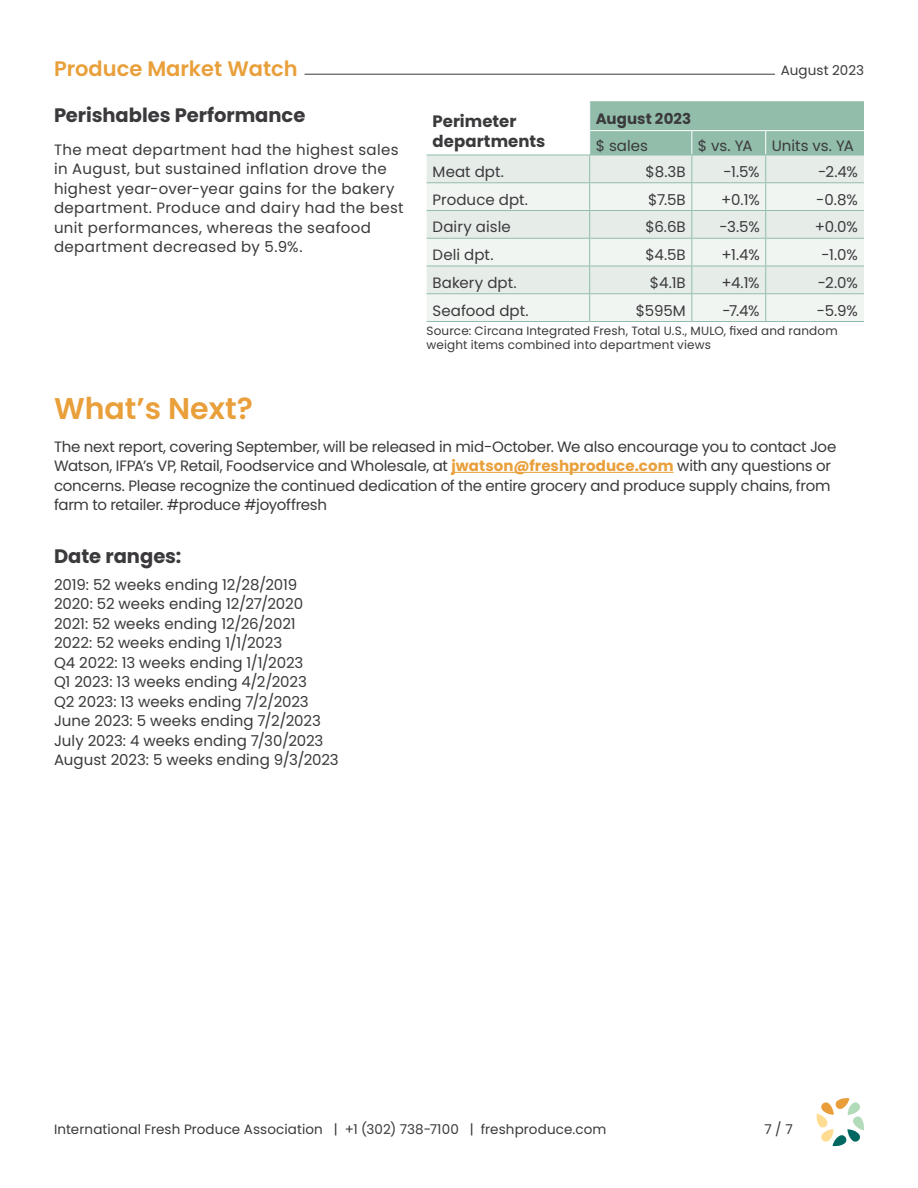
<style>
.page{position:relative;width:918px;height:1188px;background:#fff}
.page>*{position:absolute;margin:0;border:0;box-sizing:border-box;transform-origin:0 0}
.disclaimer{font:600 30px "Poppins";color:#e99f3a}
.t1{font:600 21px "Poppins";color:#e99f3a}
.Body{font:700 19.5px "Poppins";color:#3b393c}
.Table_Header{font:700 16.5px/19.5px "Poppins";letter-spacing:.005em;color:#3b393c}
.Body-2{font:15px/19.5px "Poppins";letter-spacing:-.005em;color:#3b393c}
.body_two_col{font:15px/19.5px "Poppins";letter-spacing:-.005em;color:#3b393c}
.Body-3{font:15px/19.5px "Poppins";letter-spacing:.025em;color:#3b393c}
.Body-4{font:700 15px "Poppins";letter-spacing:.005em;color:#3b393c}
.t2{font:13.5px "Poppins";letter-spacing:.01em;color:#3b393c}
.Body-5{font:12px/13.5px "Poppins";letter-spacing:.015em;color:#3b393c}
.s1{font-weight:700;color:#e99f3a}
</style>
<div class="page">
<svg style="left:817px;top:1098px;width:47px;height:48px"></svg>
<hr style="left:305px;top:74px;width:470px;height:1px;background:#3b393c">
<hr style="left:451px;top:472px;width:223px;height:1px;background:#e99f3a">
<div style="left:427px;top:156px;width:162px;height:26px;background:#e6ede9"></div>
<svg style="left:427px;top:183px;width:162px;height:138px;fill:#f1f5f2"></svg>
<hr style="left:427px;top:155px;width:163px;height:1px;background:#91bdaa">
<hr style="left:427px;top:210px;width:163px;height:1px;background:#91bdaa">
<hr style="left:427px;top:182px;width:163px;height:1px;background:#91bdaa">
<hr style="left:427px;top:238px;width:163px;height:1px;background:#91bdaa">
<hr style="left:427px;top:266px;width:163px;height:1px;background:#91bdaa">
<hr style="left:427px;top:293px;width:163px;height:1px;background:#91bdaa">
<svg style="left:589px;top:101px;width:275px;height:220px"></svg>
<hr style="left:766px;top:293px;width:98px;height:1px;background:#91bdaa">
<hr style="left:427px;top:321px;width:163px;height:1px;background:#91bdaa">
<hr style="left:590px;top:321px;width:102px;height:1px;background:#91bdaa">
<hr style="left:692px;top:321px;width:74px;height:1px;background:#91bdaa">
<hr style="left:766px;top:321px;width:98px;height:1px;background:#91bdaa">
<h2 class="t1" style="left:54px;top:57px;width:245px">Produce Market Watch</h2>
<p class="t2" style="left:781px;top:63px;width:85px">August 2023</p>
<p class="Body" style="left:54px;top:104px;width:253px">Perishables Performance</p>
<p class="Body-3" style="left:54px;top:140px;width:351px">The meat department had the highest sales in August, but sustained inflation drove the highest year-over-year gains for the bakery department. Produce and dairy had the best unit performances, whereas the seafood department decreased by 5.9%.</p>
<p class="Table_Header" style="left:433px;top:112px;width:114px">Perimeter departments</p>
<p class="Body-4" style="left:596px;top:110px;width:97px">August 2023</p>
<p class="Body-2" style="left:596px;top:136px;width:54px">$ sales</p>
<p class="Body-2" style="left:698px;top:136px;width:56px">$ vs. YA</p>
<p class="Body-2" style="left:772px;top:136px;width:84px">Units vs. YA</p>
<p class="Body-2" style="left:433px;top:162px;width:73px">Meat dpt.</p>
<p class="Body-2" style="left:646px;top:162px;width:42px">$8.3B</p>
<p class="Body-2" style="left:723px;top:162px;width:38px">-1.5%</p>
<p class="Body-2" style="left:818px;top:162px;width:41px">-2.4%</p>
<p class="Body-2" style="left:433px;top:190px;width:97px">Produce dpt.</p>
<p class="Body-2" style="left:648px;top:190px;width:39px">$7.5B</p>
<p class="Body-2" style="left:721px;top:190px;width:40px">+0.1%</p>
<p class="Body-2" style="left:816px;top:190px;width:43px">-0.8%</p>
<p class="Body-2" style="left:433px;top:217px;width:80px">Dairy aisle</p>
<p class="Body-2" style="left:645px;top:217px;width:42px">$6.6B</p>
<p class="Body-2" style="left:720px;top:217px;width:42px">-3.5%</p>
<p class="Body-2" style="left:815px;top:217px;width:45px">+0.0%</p>
<p class="Body-2" style="left:433px;top:245px;width:62px">Deli dpt.</p>
<p class="Body-2" style="left:645px;top:245px;width:42px">$4.5B</p>
<p class="Body-2" style="left:722px;top:245px;width:40px">+1.4%</p>
<p class="Body-2" style="left:821px;top:245px;width:38px">-1.0%</p>
<p class="Body-2" style="left:433px;top:273px;width:86px">Bakery dpt.</p>
<p class="Body-2" style="left:650px;top:273px;width:37px">$4.1B</p>
<p class="Body-2" style="left:721px;top:273px;width:40px">+4.1%</p>
<p class="Body-2" style="left:818px;top:273px;width:42px">-2.0%</p>
<p class="Body-2" style="left:433px;top:301px;width:98px">Seafood dpt.</p>
<p class="Body-2" style="left:636px;top:301px;width:51px">$595M</p>
<p class="Body-2" style="left:723px;top:301px;width:39px">-7.4%</p>
<p class="Body-2" style="left:817px;top:301px;width:43px">-5.9%</p>
<p class="Body-5" style="left:427px;top:324px;width:413px">Source: Circana Integrated Fresh, Total U.S., MULO, fixed and random weight items combined into department views</p>
<p class="disclaimer" style="left:54px;top:391px;width:200px">What’s Next?</p>
<p class="Body-2" style="left:54px;top:437px;width:784px">The next report, covering September, will be released in mid-October. We also encourage you to contact Joe Watson, IFPA’s VP, Retail, Foodservice and Wholesale, at <span class="s1">jwatson@freshproduce.com</span> with any questions or concerns. Please recognize the continued dedication of the entire grocery and produce supply chains, from farm to retailer. #produce #joyoffresh</p>
<h3 class="Body" style="left:54px;top:545px;width:129px">Date ranges:</h3>
<p class="body_two_col" style="left:54px;top:575px;width:286px">2019: 52 weeks ending 12/28/2019<br>2020: 52 weeks ending 12/27/2020<br>2021: 52 weeks ending 12/26/2021<br>2022: 52 weeks ending 1/1/2023<br>Q4 2022: 13 weeks ending 1/1/2023<br>Q1 2023: 13 weeks ending 4/2/2023<br>Q2 2023: 13 weeks ending 7/2/2023<br>June 2023: 5 weeks ending 7/2/2023<br>July 2023: 4 weeks ending 7/30/2023<br>August 2023: 5 weeks ending 9/3/2023</p>
<p class="t2" style="left:54px;top:1121px;width:554px">International Fresh Produce Association | +1 (302) 738-7100 | freshproduce.com</p>
<p class="t2" style="left:764px;top:1121px;width:30px">7 / 7</p>
</div>
